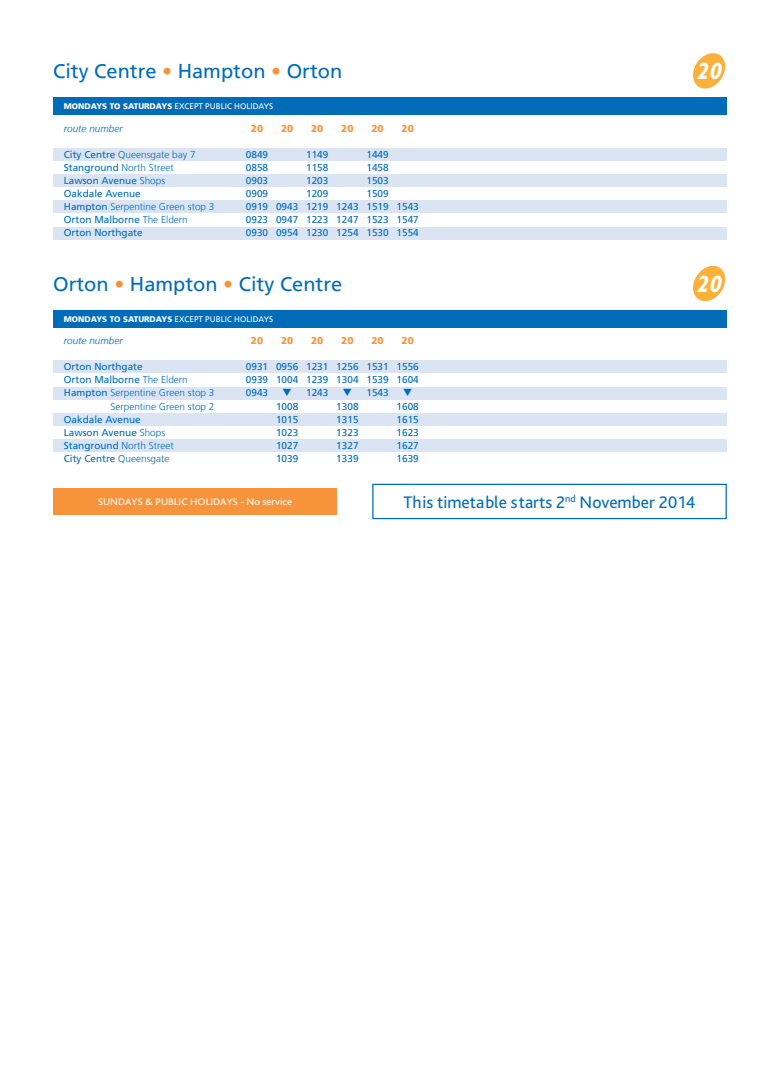
<style>
.page{position:relative;width:780px;height:1088px;background:#fff}
.page>*{position:absolute;margin:0;border:0;box-sizing:border-box;transform-origin:0 0}
.t1{font:italic 700 23.75px "Gill Sans";color:#fff}
.t2{font:20px "Frutiger LT";color:#006cb7}
.t3{font:17.5px "Bliss Pro";color:#006cb7}
.t4{font:10px "Frutiger LT";color:#006cb7}
.t5{font:300 10px "Frutiger LT";color:#006cb7}
.t6{font:10px "Bliss Pro";color:#fff;scale:1.07 1}
.t7{font:900 10px "Frutiger LT";color:#f7943b}
.t8{font:italic 300 10px "Frutiger LT";color:#006cb7}
.MON-FRI{font:8.12px "Frutiger LT";color:#fff}
.s1{color:#f7943b}
.s2{font-weight:900}
.s3{font-weight:400}
.s4{font-weight:300}
</style>
<div class="page">
<div style="left:53px;top:175px;width:673px;height:12px;background:#dbe4f3"></div>
<div style="left:53px;top:387px;width:673px;height:13px;background:#dbe4f3"></div>
<div style="left:53px;top:200px;width:673px;height:13px;background:#dbe4f3"></div>
<div style="left:53px;top:413px;width:673px;height:12px;background:#dbe4f3"></div>
<div style="left:53px;top:227px;width:673px;height:12px;background:#dbe4f3"></div>
<div style="left:53px;top:439px;width:673px;height:13px;background:#dbe4f3"></div>
<div style="left:53px;top:148px;width:673px;height:12px;background:#dbe4f3"></div>
<div style="left:53px;top:361px;width:673px;height:12px;background:#dbe4f3"></div>
<div style="left:53px;top:97px;width:673px;height:18px;background:#006cb7"></div>
<div style="left:53px;top:310px;width:673px;height:18px;background:#006cb7"></div>
<div style="left:372px;top:484px;width:354px;height:35px;border:1px solid #006cb7"></div>
<div style="left:53px;top:488px;width:284px;height:27px;background:#f7943b"></div>
<svg style="left:693px;top:266px;width:32px;height:35px"></svg>
<svg style="left:693px;top:53px;width:32px;height:36px"></svg>
<p class="t2" style="left:53px;top:60px;width:290px">City Centre <span class="s1">•</span> Hampton <span class="s1">•</span> Orton</p>
<p class="t1" style="left:696px;top:57px;width:29px">20</p>
<p class="MON-FRI" style="left:64px;top:102px;width:211px"><span class="s2">MONDAYS TO SATURDAYS</span> EXCEPT PUBLIC HOLIDAYS</p>
<p class="t8" style="left:64px;top:122px;width:60px">route number</p>
<p class="t5" style="left:64px;top:149px;width:133px"><span class="s3">City Centre</span> Queensgate bay 7</p>
<p class="t5" style="left:64px;top:162px;width:111px"><span class="s3">Stanground</span> North Street</p>
<p class="t4" style="left:64px;top:174px;width:103px">Lawson Avenue <span class="s4">Shops</span></p>
<p class="t4" style="left:64px;top:187px;width:78px">Oakdale Avenue</p>
<p class="t5" style="left:64px;top:201px;width:152px"><span class="s3">Hampton</span> Serpentine Green stop 3</p>
<p class="t4" style="left:64px;top:214px;width:125px">Orton Malborne <span class="s4">The Eldern</span></p>
<p class="t4" style="left:64px;top:227px;width:80px">Orton Northgate</p>
<p class="t7" style="left:251px;top:122px;width:14px">20</p>
<p class="t4" style="left:246px;top:148px;width:24px">0849</p>
<p class="t4" style="left:246px;top:161px;width:24px">0858</p>
<p class="t4" style="left:246px;top:174px;width:24px">0903</p>
<p class="t4" style="left:246px;top:187px;width:24px">0909</p>
<p class="t4" style="left:246px;top:201px;width:24px">0919</p>
<p class="t4" style="left:246px;top:214px;width:24px">0923</p>
<p class="t4" style="left:246px;top:227px;width:24px">0930</p>
<p class="t7" style="left:281px;top:122px;width:14px">20</p>
<p class="t4" style="left:276px;top:201px;width:24px">0943</p>
<p class="t4" style="left:276px;top:214px;width:24px">0947</p>
<p class="t4" style="left:276px;top:227px;width:24px">0954</p>
<p class="t7" style="left:311px;top:122px;width:14px">20</p>
<p class="t4" style="left:306px;top:148px;width:24px">1149</p>
<p class="t4" style="left:306px;top:161px;width:24px">1158</p>
<p class="t4" style="left:306px;top:174px;width:24px">1203</p>
<p class="t4" style="left:306px;top:187px;width:24px">1209</p>
<p class="t4" style="left:306px;top:201px;width:24px">1219</p>
<p class="t4" style="left:306px;top:214px;width:24px">1223</p>
<p class="t4" style="left:306px;top:227px;width:24px">1230</p>
<p class="t7" style="left:341px;top:122px;width:14px">20</p>
<p class="t4" style="left:336px;top:201px;width:24px">1243</p>
<p class="t4" style="left:336px;top:214px;width:24px">1247</p>
<p class="t4" style="left:336px;top:227px;width:24px">1254</p>
<p class="t7" style="left:371px;top:122px;width:14px">20</p>
<p class="t4" style="left:366px;top:148px;width:24px">1449</p>
<p class="t4" style="left:366px;top:161px;width:24px">1458</p>
<p class="t4" style="left:366px;top:174px;width:24px">1503</p>
<p class="t4" style="left:366px;top:187px;width:24px">1509</p>
<p class="t4" style="left:366px;top:201px;width:24px">1519</p>
<p class="t4" style="left:366px;top:214px;width:24px">1523</p>
<p class="t4" style="left:366px;top:227px;width:24px">1530</p>
<p class="t7" style="left:401px;top:122px;width:14px">20</p>
<p class="t4" style="left:396px;top:201px;width:24px">1543</p>
<p class="t4" style="left:396px;top:214px;width:24px">1547</p>
<p class="t4" style="left:396px;top:227px;width:24px">1554</p>
<p class="t2" style="left:53px;top:272px;width:290px">Orton <span class="s1">•</span> Hampton <span class="s1">•</span> City Centre</p>
<p class="t1" style="left:696px;top:270px;width:29px">20</p>
<p class="MON-FRI" style="left:64px;top:314px;width:211px"><span class="s2">MONDAYS TO SATURDAYS</span> EXCEPT PUBLIC HOLIDAYS</p>
<p class="t8" style="left:64px;top:335px;width:60px">route number</p>
<p class="t4" style="left:64px;top:361px;width:80px">Orton Northgate</p>
<p class="t4" style="left:64px;top:374px;width:125px">Orton Malborne <span class="s4">The Eldern</span></p>
<p class="t5" style="left:64px;top:387px;width:152px"><span class="s3">Hampton</span> Serpentine Green stop 3</p>
<p class="t5" style="left:110px;top:400px;width:105px">Serpentine Green stop 2</p>
<p class="t4" style="left:64px;top:413px;width:78px">Oakdale Avenue</p>
<p class="t4" style="left:64px;top:426px;width:103px">Lawson Avenue <span class="s4">Shops</span></p>
<p class="t5" style="left:64px;top:440px;width:111px"><span class="s3">Stanground</span> North Street</p>
<p class="t4" style="left:64px;top:452px;width:107px">City Centre <span class="s4">Queensgate</span></p>
<p class="t7" style="left:251px;top:335px;width:14px">20</p>
<p class="t4" style="left:246px;top:361px;width:24px">0931</p>
<p class="t4" style="left:246px;top:374px;width:24px">0939</p>
<p class="t4" style="left:246px;top:387px;width:24px">0943</p>
<p class="t7" style="left:281px;top:335px;width:14px">20</p>
<p class="t4" style="left:276px;top:361px;width:24px">0956</p>
<p class="t4" style="left:276px;top:374px;width:24px">1004</p>
<p class="t4" style="left:276px;top:400px;width:24px">1008</p>
<p class="t4" style="left:276px;top:413px;width:24px">1015</p>
<p class="t4" style="left:276px;top:426px;width:24px">1023</p>
<p class="t4" style="left:276px;top:439px;width:24px">1027</p>
<p class="t4" style="left:276px;top:452px;width:24px">1039</p>
<p class="t7" style="left:311px;top:335px;width:14px">20</p>
<p class="t4" style="left:306px;top:361px;width:24px">1231</p>
<p class="t4" style="left:306px;top:374px;width:24px">1239</p>
<p class="t4" style="left:306px;top:387px;width:24px">1243</p>
<p class="t7" style="left:341px;top:335px;width:14px">20</p>
<p class="t4" style="left:336px;top:361px;width:24px">1256</p>
<p class="t4" style="left:336px;top:374px;width:24px">1304</p>
<p class="t4" style="left:336px;top:400px;width:24px">1308</p>
<p class="t4" style="left:336px;top:413px;width:24px">1315</p>
<p class="t4" style="left:336px;top:426px;width:24px">1323</p>
<p class="t4" style="left:336px;top:439px;width:24px">1327</p>
<p class="t4" style="left:336px;top:452px;width:24px">1339</p>
<p class="t7" style="left:371px;top:335px;width:14px">20</p>
<p class="t4" style="left:366px;top:361px;width:24px">1531</p>
<p class="t4" style="left:366px;top:374px;width:24px">1539</p>
<p class="t4" style="left:366px;top:387px;width:24px">1543</p>
<p class="t7" style="left:401px;top:335px;width:14px">20</p>
<p class="t4" style="left:396px;top:361px;width:24px">1556</p>
<p class="t4" style="left:396px;top:374px;width:24px">1604</p>
<p class="t4" style="left:396px;top:400px;width:24px">1608</p>
<p class="t4" style="left:396px;top:413px;width:24px">1615</p>
<p class="t4" style="left:396px;top:426px;width:24px">1623</p>
<p class="t4" style="left:396px;top:439px;width:24px">1627</p>
<p class="t4" style="left:396px;top:452px;width:24px">1639</p>
<p class="t6" style="left:98px;top:495px;width:183px">SUNDAYS &amp; PUBLIC HOLIDAYS - No service</p>
<p class="t3" style="left:403px;top:491px;width:294px">This timetable starts 2<sup>nd</sup> November 2014</p>
</div>
